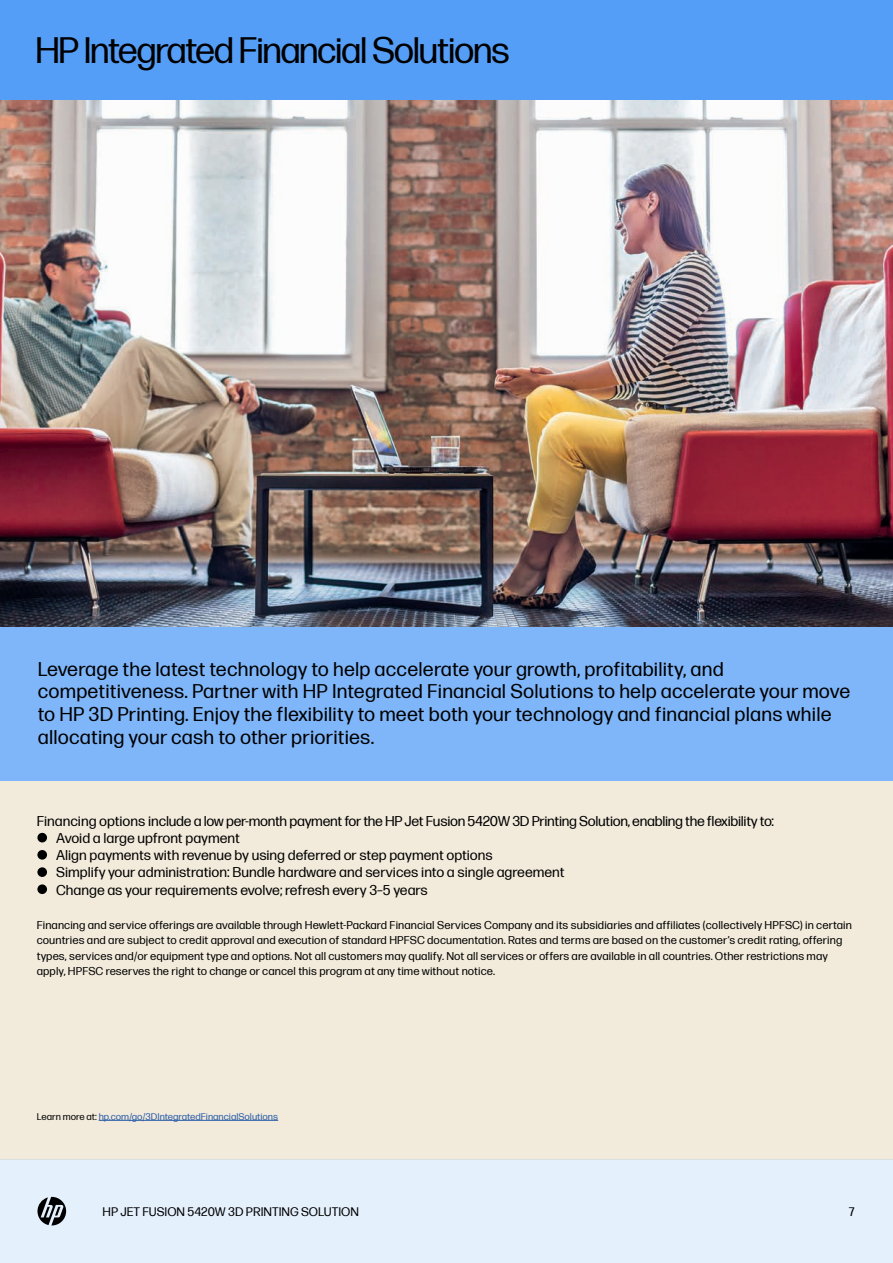
<style>
.page{position:relative;width:893px;height:1263px;background:#fff}
.page>*{position:absolute;margin:0;border:0;box-sizing:border-box;transform-origin:0 0}
.t1{font:36.75px "Forma DJR Display";color:#000}
.t2{font:19.8px/22.6px "Forma DJR Micro";letter-spacing:.01em;color:#000}
.t3{font:14.1px/17.2px "Forma DJR Micro";color:#000}
.t4{font:12.3px "Forma DJR Micro";color:#000}
.t5{font:11.25px/15.5px "Forma DJR Micro";letter-spacing:.01em;color:#000}
.t6{font:9.6px "Forma DJR Micro";color:#2b5da7}
.s1{color:#000}
</style>
<div class="page">
<div style="left:0;top:781px;width:893px;height:378px;background:#f2ebdc"></div>
<div style="left:0;top:1159px;width:893px;height:104px;background:#e5f0fd"></div>
<div style="left:0;top:0;width:893px;height:101px;background:#549ef7"></div>
<svg style="left:38px;top:1197px;width:28px;height:28px"></svg>
<img style="left:0;top:101px;width:893px;height:526px">
<div style="left:0;top:627px;width:893px;height:154px;background:#7eb6f9"></div>
<hr style="left:99px;top:1120px;width:179px;height:1px;background:#2b5da7">
<div style="left:37px;top:833px;width:10px;height:9px;background:#000;border-radius:50%"></div>
<div style="left:37px;top:850px;width:10px;height:10px;background:#000;border-radius:50%"></div>
<div style="left:37px;top:867px;width:10px;height:10px;background:#000;border-radius:50%"></div>
<div style="left:37px;top:884px;width:10px;height:10px;background:#000;border-radius:50%"></div>
<h1 class="t1" style="left:36px;top:25px;width:474px">HP Integrated Financial Solutions</h1>
<p class="t2" style="left:38px;top:656px;width:814px">Leverage the latest technology to help accelerate your growth, profitability, and competitiveness. Partner with HP Integrated Financial Solutions to help accelerate your move to HP 3D Printing. Enjoy the flexibility to meet both your technology and financial plans while allocating your cash to other priorities.</p>
<p class="t3" style="left:56px;top:811px;width:719px;text-indent:-19px">Financing options include a low per-month payment for the HP Jet Fusion 5420W 3D Printing Solution, enabling the flexibility to:<br>Avoid a large upfront payment<br>Align payments with revenue by using deferred or step payment options<br>Simplify your administration: Bundle hardware and services into a single agreement<br>Change as your requirements evolve; refresh every 3–5 years</p>
<p class="t5" style="left:37px;top:916px;width:817px">Financing and service offerings are available through Hewlett-Packard Financial Services Company and its subsidiaries and affiliates (collectively HPFSC) in certain countries and are subject to credit approval and execution of standard HPFSC documentation. Rates and terms are based on the customer’s credit rating, offering types, services and/or equipment type and options. Not all customers may qualify. Not all services or offers are available in all countries. Other restrictions may apply, HPFSC reserves the right to change or cancel this program at any time without notice.</p>
<p class="t6" style="left:37px;top:1110px;width:243px"><span class="s1">Learn more at:</span> hp.com/go/3DIntegratedFinancialSolutions</p>
<p class="t4" style="left:103px;top:1202px;width:258px">HP JET FUSION 5420W 3D PRINTING SOLUTION</p>
<p class="t4" style="left:849px;top:1202px;width:7px">7</p>
</div>
